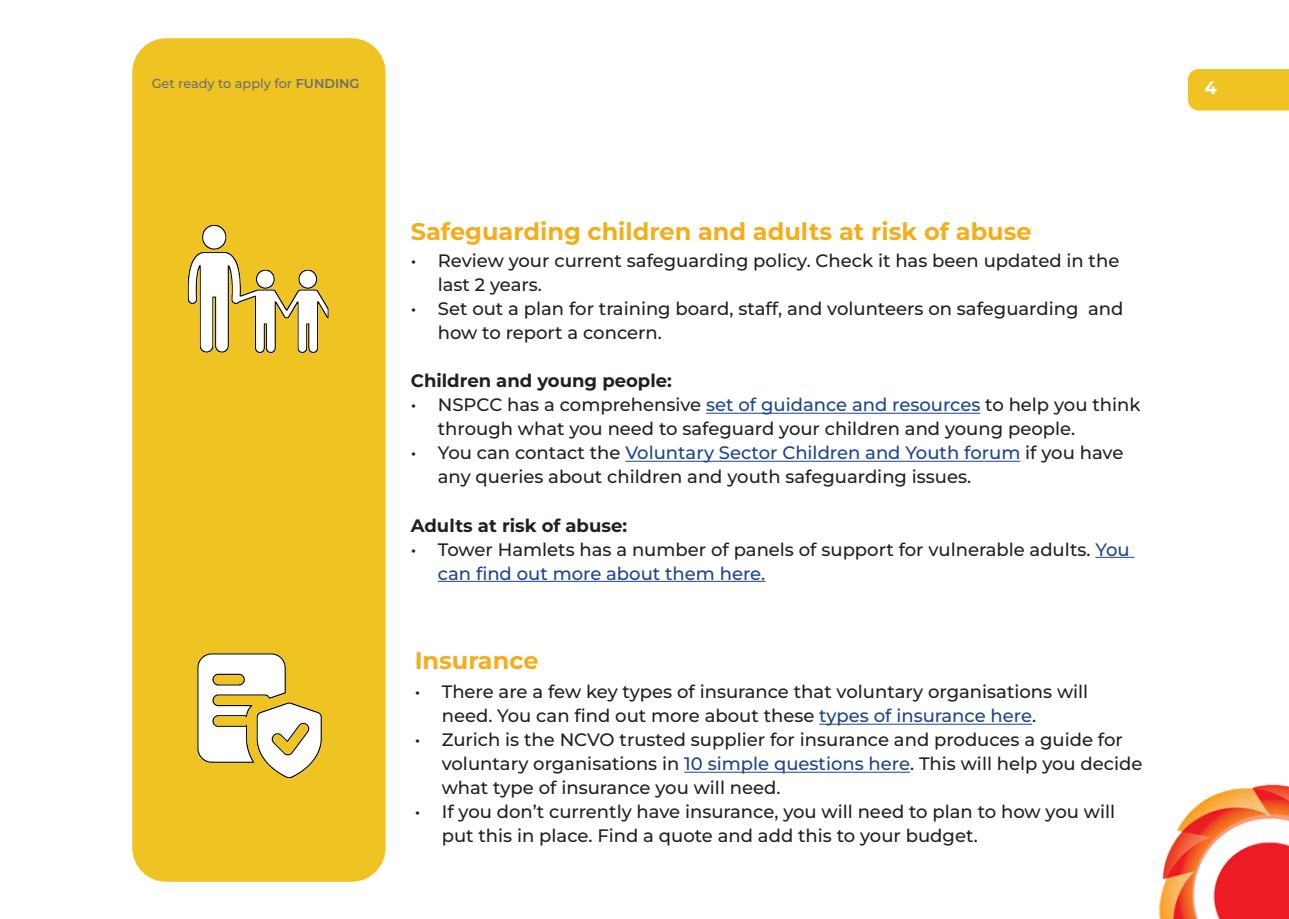
<style>
.page{position:relative;width:1289px;height:919px;background:#fff}
.page>*{position:absolute;margin:0;border:0;box-sizing:border-box;transform-origin:0 0}
.t1{font:700 24px "Montserrat";color:#f5ae1a}
.t2{font:500 18px/24px "Montserrat";color:#231f20}
.t3{font:700 18px "Montserrat";color:#231f20}
.t4{font:700 18px "Montserrat";color:#fff}
.t5{font:500 12.9px "Montserrat";color:#6c6d70}
.s1{font-weight:600}
.s2{color:#1b458d}
</style>
<div class="page">
<div style="left:132px;top:38px;width:253px;height:843px;background:#efc322;border-radius:34px"></div>
<div style="left:1188px;top:69px;width:100px;height:41px;background:#efc322"></div>
<img style="left:197px;top:653px;width:125px;height:126px">
<hr style="left:819px;top:723px;width:213px;height:1px;background:#1b458d">
<hr style="left:684px;top:771px;width:226px;height:1px;background:#1b458d">
<img style="left:187px;top:224px;width:142px;height:130px">
<hr style="left:706px;top:413px;width:274px;height:1px;background:#1b458d">
<hr style="left:625px;top:461px;width:395px;height:1px;background:#1b458d">
<hr style="left:1095px;top:557px;width:39px;height:1px;background:#1b458d">
<hr style="left:438px;top:581px;width:327px;height:1px;background:#1b458d">
<img style="left:1158px;top:784px;width:130px;height:134px">
<p class="t5" style="left:152px;top:75px;width:209px">Get ready to apply for <span class="s1">FUNDING</span></p>
<p class="t4" style="left:1204px;top:75px;width:14px">4</p>
<p class="t1" style="left:411px;top:214px;width:622px">Safeguarding children and adults at risk of abuse</p>
<p class="t2" style="left:438px;top:248px;width:683px;text-indent:-27px">• Review your current safeguarding policy. Check it has been updated in the last 2 years.</p>
<p class="t2" style="left:438px;top:296px;width:687px;text-indent:-27px">• Set out a plan for training board, staff, and volunteers on safeguarding and how to report a concern.</p>
<p class="t3" style="left:411px;top:368px;width:262px">Children and young people:</p>
<p class="t2" style="left:438px;top:392px;width:704px;text-indent:-27px">• NSPCC has a comprehensive <span class="s2">set of guidance and resources</span> to help you think through what you need to safeguard your children and young people.</p>
<p class="t2" style="left:438px;top:440px;width:687px;text-indent:-27px">• You can contact the <span class="s2">Voluntary Sector Children and Youth forum</span> if you have any queries about children and youth safeguarding issues.</p>
<p class="t3" style="left:411px;top:512px;width:218px">Adults at risk of abuse:</p>
<p class="t2" style="left:438px;top:536px;width:693px;text-indent:-27px">• Tower Hamlets has a number of panels of support for vulnerable adults. <span class="s2">You can find out more about them here.</span></p>
<p class="t1" style="left:415px;top:643px;width:125px">Insurance</p>
<p class="t2" style="left:442px;top:679px;width:648px;text-indent:-27px">• There are a few key types of insurance that voluntary organisations will need. You can find out more about these <span class="s2">types of insurance here</span>.</p>
<p class="t2" style="left:442px;top:727px;width:702px;text-indent:-27px">• Zurich is the NCVO trusted supplier for insurance and produces a guide for voluntary organisations in <span class="s2">10 simple questions here</span>. This will help you decide what type of insurance you will need.</p>
<p class="t2" style="left:442px;top:799px;width:675px;text-indent:-27px">• If you don’t currently have insurance, you will need to plan to how you will put this in place. Find a quote and add this to your budget.</p>
</div>
